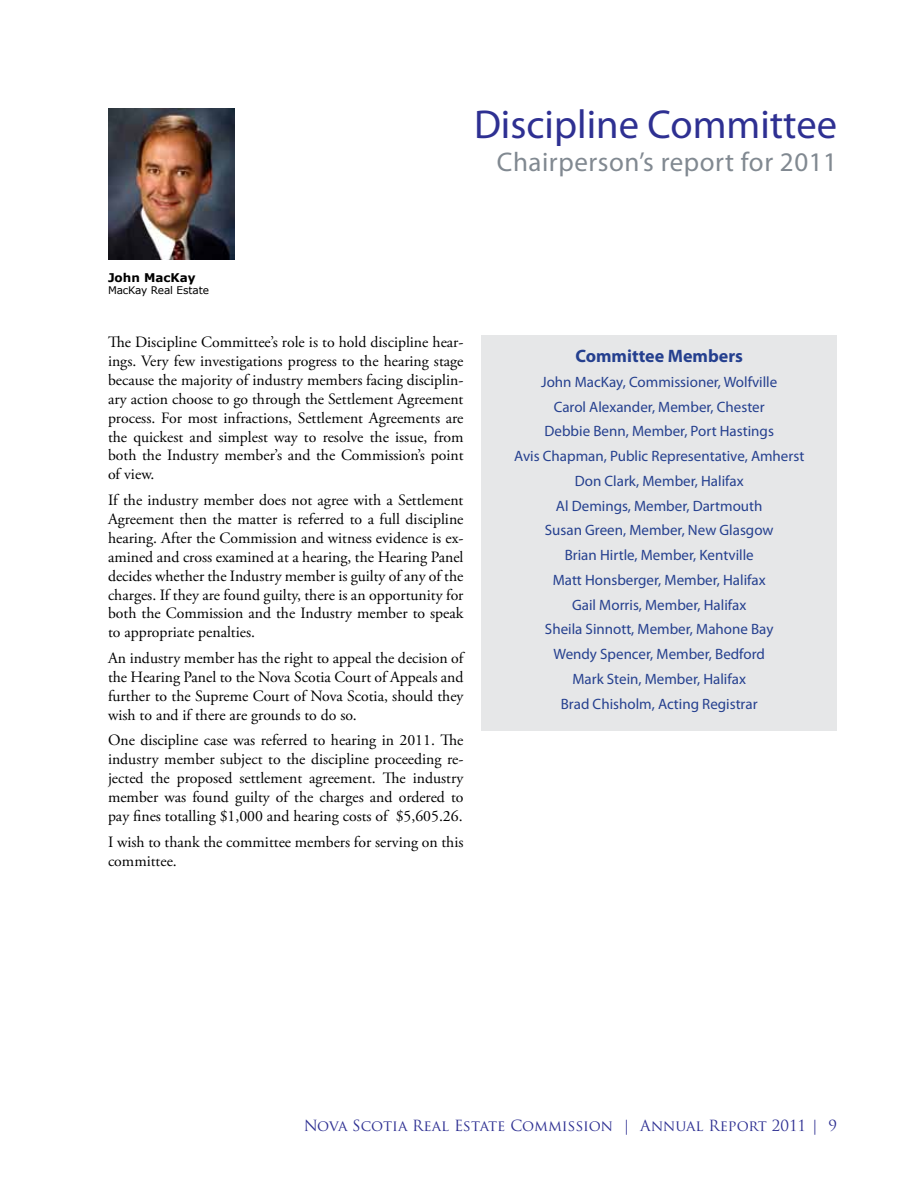
<style>
.page{position:relative;width:918px;height:1188px;background:#fff}
.page>*{position:absolute;margin:0;border:0;box-sizing:border-box;transform-origin:0 0}
.t1{font:40.5px "Myriad Pro";color:#2e3092}
.t2{font:27px "Myriad Pro";letter-spacing:.02em;color:#818991}
.t3{font:700 18px "Myriad Pro";color:#25408f}
.t4{font:15.75px/18.9px "Adobe Garamond Pro";color:#000;text-align:justify}
.t5{font:15px/24.8px "Myriad Pro";color:#25408f;text-align:center}
.t6{font:15px "Trajan Pro";color:#2e3092}
.t7{font:700 12px "Verdana";color:#000}
.t8{font:10.5px "Verdana";letter-spacing:-.01em;color:#000}
</style>
<div class="page">
<div style="left:482px;top:335px;width:355px;height:396px;background:#e6e7e8"></div>
<img style="left:108px;top:108px;width:126px;height:151px">
<h1 class="t1" style="left:474px;top:100px;width:365px">Discipline Committee</h1>
<h2 class="t2" style="left:497px;top:145px;width:342px">Chairperson’s report for 2011</h2>
<p class="t7" style="left:108px;top:269px;width:89px">John MacKay</p>
<p class="t8" style="left:108px;top:283px;width:103px">MacKay Real Estate</p>
<p class="t4" style="left:108px;top:333px;width:357px">The Discipline Committee’s role is to hold discipline hear&shy;ings. Very few investigations progress to the hearing stage because the majority of industry members facing disciplin&shy;ary action choose to go through the Settlement Agreement process. For most infractions, Settlement Agreements are the quickest and simplest way to resolve the issue, from both the Industry member’s and the Commission’s point of view.</p>
<p class="t4" style="left:108px;top:491px;width:357px">If the industry member does not agree with a Settlement Agreement then the matter is referred to a full discipline hearing. After the Commission and witness evidence is ex&shy;amined and cross examined at a hearing, the Hearing Panel decides whether the Industry member is guilty of any of the charges. If they are found guilty, there is an opportunity for both the Commission and the Industry member to speak to appropriate penalties.</p>
<p class="t4" style="left:108px;top:649px;width:357px">An industry member has the right to appeal the decision of the Hearing Panel to the Nova Scotia Court of Appeals and further to the Supreme Court of Nova Scotia, should they wish to and if there are grounds to do so.</p>
<p class="t4" style="left:108px;top:731px;width:357px">One discipline case was referred to hearing in 2011. The industry member subject to the discipline proceeding re&shy;jected the proposed settlement agreement. The industry member was found guilty of the charges and ordered to pay fines totalling $1,000 and hearing costs of $5,605.26.</p>
<p class="t4" style="left:108px;top:833px;width:357px">I wish to thank the committee members for serving on this committee.</p>
<p class="t3" style="left:575px;top:344px;width:169px">Committee Members</p>
<p class="t5" style="left:514px;top:369px;width:292px">John MacKay, Commissioner, Wolfville<br>Carol Alexander, Member, Chester<br>Debbie Benn, Member, Port Hastings<br>Avis Chapman, Public Representative, Amherst Don Clark, Member, Halifax<br>Al Demings, Member, Dartmouth<br>Susan Green, Member, New Glasgow<br>Brian Hirtle, Member, Kentville<br>Matt Honsberger, Member, Halifax<br>Gail Morris, Member, Halifax<br>Sheila Sinnott, Member, Mahone Bay<br>Wendy Spencer, Member, Bedford<br>Mark Stein, Member, Halifax<br>Brad Chisholm, Acting Registrar</p>
<p class="t6" style="left:303px;top:1116px;width:535px">Nova Scotia Real Estate Commission | Annual Report 2011 | 9</p>
</div>
